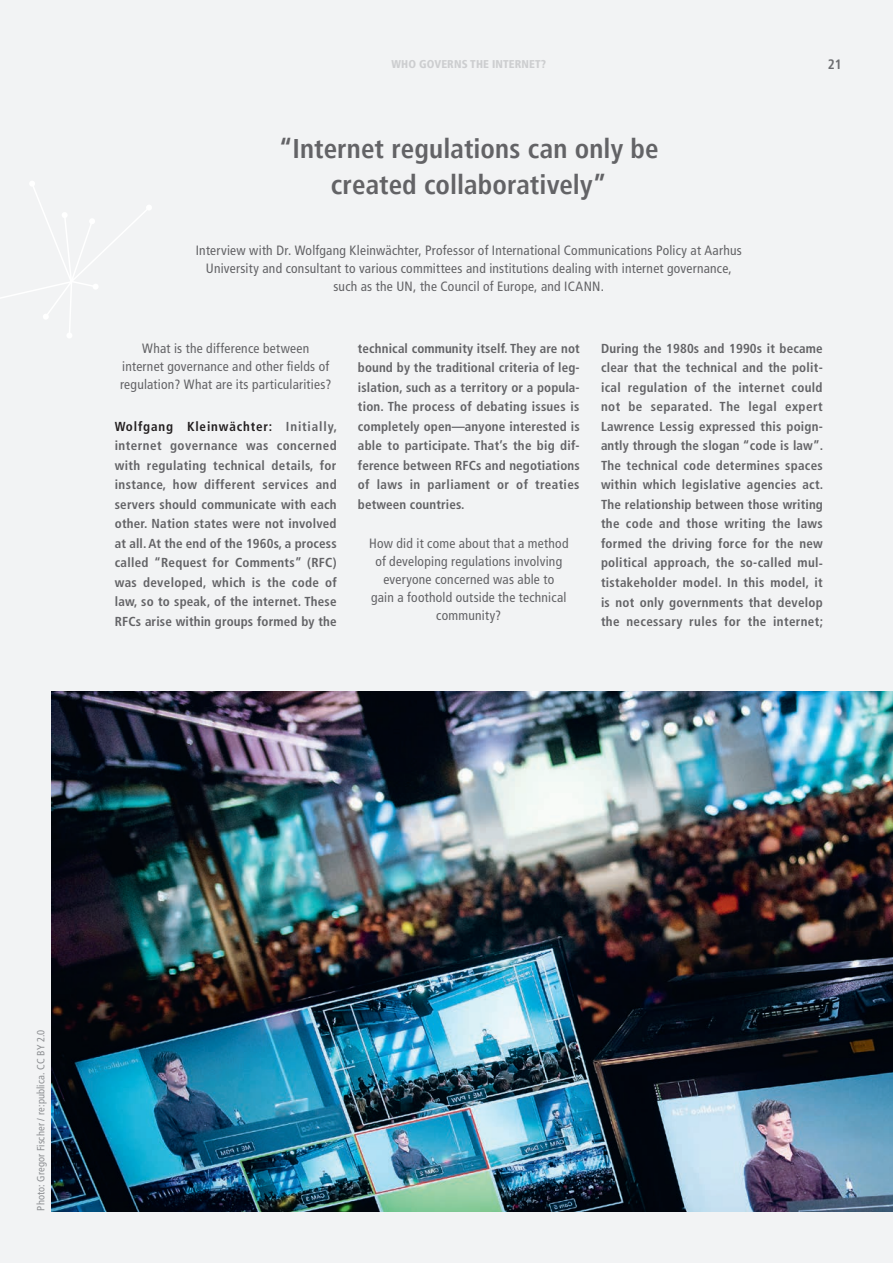
<style>
.page{position:relative;width:893px;height:1263px;background:#f2f3f4}
.page>*{position:absolute;margin:0;border:0;box-sizing:border-box;transform-origin:0 0}
.t1{font:700 condensed 27px/36px "Frutiger LT Pro";letter-spacing:.005em;color:#636366;text-align:center}
.t2{font:condensed 13.5px/18px "Frutiger";letter-spacing:.015em;color:#636366;text-align:center}
.t3{font:700 condensed 13.5px "Frutiger LT Pro";color:#6c6d70}
.t4{font:700 condensed 13.05px/19.5px "Frutiger";letter-spacing:.02em;color:#636366;text-align:justify}
.t5{font:900 condensed 11.25px "Frutiger LT Pro";letter-spacing:.01em;color:#cdced0}
.t6{font:condensed 10.5px "Frutiger";letter-spacing:.01em;color:#8e9093}
.s1{color:#231f20}
</style>
<div class="page">
<div style="left:66px;top:332px;width:7px;height:7px;background:#fff;border-radius:3px"></div>
<div style="left:146px;top:204px;width:6px;height:7px;background:#fff;border-radius:3px"></div>
<div style="left:29px;top:180px;width:6px;height:7px;background:#fff;border-radius:3px"></div>
<svg style="left:1px;top:185px;width:150px;height:150px"></svg>
<div style="left:92px;top:283px;width:7px;height:7px;background:#fff;border-radius:3px"></div>
<img style="left:51px;top:691px;width:842px;height:521px">
<p class="t5" style="left:391px;top:58px;width:156px">WHO GOVERNS THE INTERNET?</p>
<p class="t3" style="left:828px;top:57px;width:16px">21</p>
<h1 class="t1" style="left:279px;top:131px;width:381px">“Internet regulations can only be created collaboratively”</h1>
<p class="t2" style="left:196px;top:242px;width:548px">Interview with Dr. Wolfgang Kleinwächter, Professor of International Communications Policy at Aarhus<br>University and consultant to various committees and institutions dealing with internet governance, such as the UN, the Council of Europe, and ICANN.</p>
<p class="t2" style="left:120px;top:339px;width:213px">What is the difference between internet governance and other fields of regulation? What are its particularities?</p>
<p class="t4" style="left:115px;top:417px;width:224px"><span class="s1">Wolfgang Kleinwächter:</span> Initially, internet governance was concerned with regulating technical details, for instance, how different services and servers should communicate with each other. Nation states were not involved at all. At the end of the 1960s, a process called “Request for Comments” (RFC) was developed, which is the code of law, so to speak, of the internet. These RFCs arise within groups formed by the</p>
<p class="t4" style="left:358px;top:339px;width:223px">technical community itself. They are not bound by the traditional criteria of leg&shy;islation, such as a territory or a popula&shy;tion. The process of debating issues is completely open—anyone interested is able to participate. That’s the big dif&shy;ference between RFCs and negotiations of laws in parliament or of treaties between countries.</p>
<p class="t2" style="left:369px;top:534px;width:201px">How did it come about that a method of developing regulations involving everyone concerned was able to<br>gain a foothold outside the technical community?</p>
<p class="t4" style="left:601px;top:339px;width:224px">During the 1980s and 1990s it became clear that the technical and the polit&shy;ical regulation of the internet could not be separated. The legal expert Lawrence Lessig expressed this poign&shy;antly through the slogan “code is law”.<br>The technical code determines spaces within which legislative agencies act.<br>The relationship between those writing the code and those writing the laws formed the driving force for the new political approach, the so-called mul&shy;tistakeholder model. In this model, it is not only governments that develop the necessary rules for the internet;</p>
<p class="t6" style="left:35px;top:1210px;width:183px;rotate:-90deg">Photo: Gregor Fischer / re:publica. CC BY 2.0</p>
</div>
